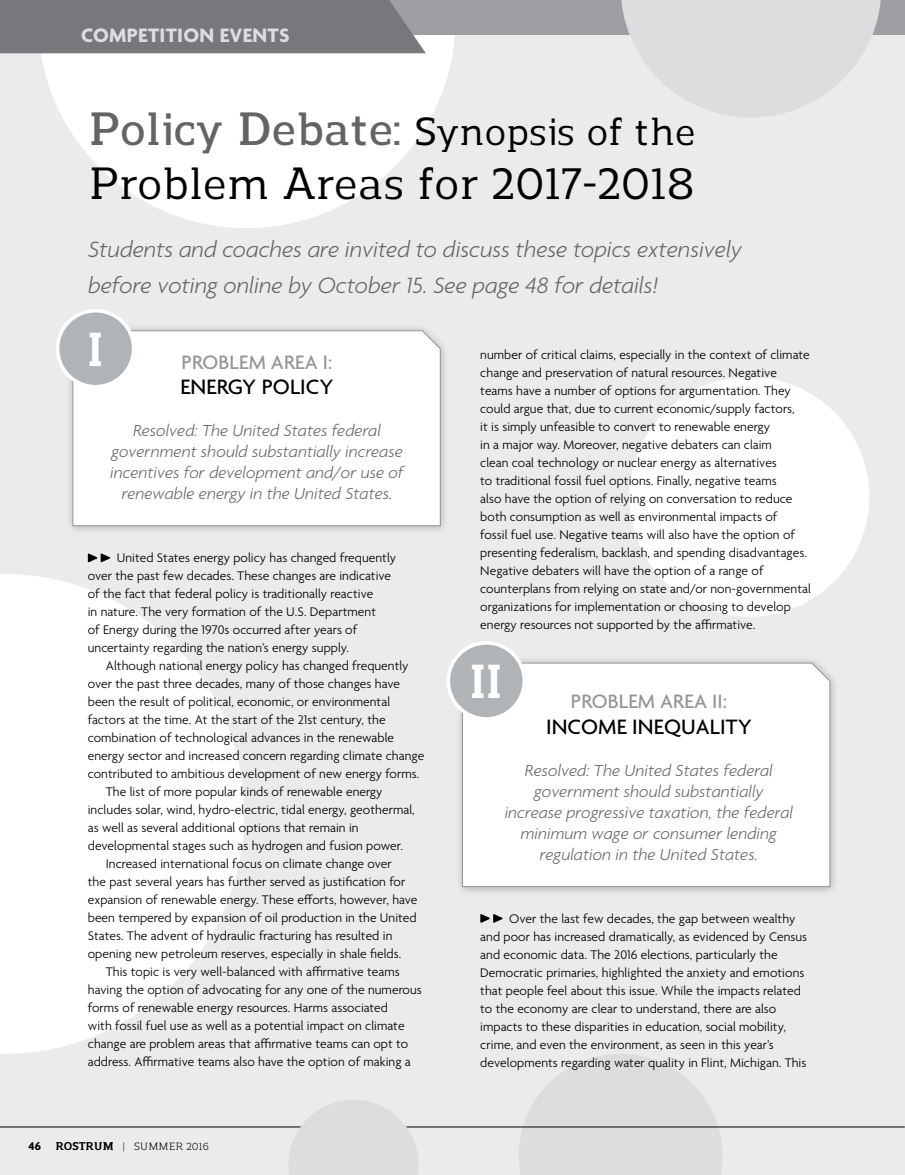
<style>
.page{position:relative;width:905px;height:1175px;background:#fff}
.page>*{position:absolute;margin:0;border:0;box-sizing:border-box;transform-origin:0 0}
.t1{font:700 47.55px "Regan Slab";color:#fff;scale:.91 1}
.t2{font:600 46.5px "Regan Slab";color:#636466}
.t3{font:500 45px "Regan Slab";color:#000}
.t4{font:italic 300 24px/36px "Agenda";color:#636466}
.t5{font:500 22.5px "Agenda";letter-spacing:.005em;color:#000}
.t6{font:500 21px "Agenda";letter-spacing:.005em;color:#939598}
.t7{font:700 21px "Agenda";letter-spacing:.015em;color:#dcddde}
.t8{font:italic 300 17.25px/21px "Agenda";letter-spacing:.005em;color:#636466;text-align:center}
.t9{font:300 13.5px/18px "Agenda";letter-spacing:.005em;color:#000}
.t10{font:10.5px "Regan Slab";color:#000}
.s1{font-weight:500;font-size:39px;color:#000}
.s2{font-family:"Agenda";font-weight:700;font-size:12px}
.s3{font-weight:700;font-size:11.25px}
</style>
<div class="page">
<div style="left:0;top:0;width:904px;height:1174px;background:#ebebec"></div>
<div style="left:455px;top:655px;width:383px;height:240px;background:#000;opacity:.25"></div>
<div style="left:462px;top:662px;width:368px;height:225px;background:#fff"></div>
<svg style="left:518px;top:1054px;width:204px;height:120px"></svg>
<div style="left:629px;top:377px;width:240px;height:239px;background:#fff;border-radius:50%"></div>
<div style="left:448px;top:643px;width:76px;height:76px;background:#b1b4b6;border-radius:50%"></div>
<div style="left:446px;top:641px;width:80px;height:79px;border:4px solid #fff;border-radius:50%"></div>
<svg style="left:480px;top:914px;width:23px;height:9px"></svg>
<div style="left:65px;top:323px;width:384px;height:212px;background:#000;opacity:.25"></div>
<div style="left:72px;top:330px;width:368px;height:196px;background:#fff"></div>
<div style="left:58px;top:311px;width:76px;height:76px;background:#b1b4b6;border-radius:50%"></div>
<div style="left:56px;top:309px;width:79px;height:79px;border:4px solid #fff;border-radius:50%"></div>
<svg style="left:38px;top:35px;width:417px;height:193px;fill:#fff"></svg>
<svg style="left:0;top:574px;width:244px;height:479px;fill:#fff"></svg>
<svg style="left:87px;top:553px;width:23px;height:10px"></svg>
<hr style="left:0;top:1126px;width:904px;height:1px;background:#000">
<div style="left:0;top:0;width:904px;height:35px;background:#9d9fa2"></div>
<div style="left:0;top:0;width:426px;height:53px;background:#77787b"></div>
<svg style="left:621px;top:0;width:260px;height:117px"></svg>
<svg style="left:288px;top:1100px;width:131px;height:74px"></svg>
<svg style="left:881px;top:1126px;width:23px;height:2px"></svg>
<h3 class="t7" style="left:81px;top:24px;width:210px">COMPETITION EVENTS</h3>
<h2 class="t2" style="left:88px;top:95px;width:609px">Policy Debate: <span class="s1">Synopsis of the</span></h2>
<h3 class="t3" style="left:88px;top:151px;width:608px">Problem Areas for 2017-2018</h3>
<h3 class="t4" style="left:88px;top:231px;width:655px">Students and coaches are invited to discuss these topics extensively before voting online by October 15. See page 48 for details!</h3>
<h1 class="t1" style="left:87px;top:314px;width:20px">I</h1>
<h3 class="t6" style="left:182px;top:350px;width:152px">PROBLEM AREA I:</h3>
<h3 class="t5" style="left:180px;top:375px;width:155px">ENERGY POLICY</h3>
<p class="t8" style="left:110px;top:420px;width:295px">Resolved: The United States federal government should substantially increase incentives for development and/or use of renewable energy in the United States.</p>
<p class="t9" style="left:88px;top:550px;width:310px;text-indent:29px">United States energy policy has changed frequently over the past few decades. These changes are indicative of the fact that federal policy is traditionally reactive<br>in nature. The very formation of the U.S. Department<br>of Energy during the 1970s occurred after years of uncertainty regarding the nation’s energy supply.</p>
<p class="t9" style="left:106px;top:658px;width:304px">Although national energy policy has changed frequently</p>
<p class="t9" style="left:88px;top:676px;width:314px">over the past three decades, many of those changes have</p>
<p class="t9" style="left:88px;top:693px;width:304px">been the result of political, economic, or environmental</p>
<p class="t9" style="left:88px;top:711px;width:299px">factors at the time. At the start of the 21st century, the</p>
<p class="t9" style="left:88px;top:729px;width:308px">combination of technological advances in the renewable</p>
<p class="t9" style="left:88px;top:747px;width:338px">energy sector and increased concern regarding climate change</p>
<p class="t9" style="left:88px;top:765px;width:333px">contributed to ambitious development of new energy forms.</p>
<p class="t9" style="left:106px;top:783px;width:278px">The list of more popular kinds of renewable energy</p>
<p class="t9" style="left:88px;top:801px;width:328px">includes solar, wind, hydro-electric, tidal energy, geothermal,</p>
<p class="t9" style="left:88px;top:819px;width:272px">as well as several additional options that remain in</p>
<p class="t9" style="left:88px;top:837px;width:317px">developmental stages such as hydrogen and fusion power.</p>
<p class="t9" style="left:106px;top:855px;width:287px">Increased international focus on climate change over</p>
<p class="t9" style="left:88px;top:873px;width:319px">the past several years has further served as justification for</p>
<p class="t9" style="left:88px;top:891px;width:331px">expansion of renewable energy. These efforts, however, have</p>
<p class="t9" style="left:88px;top:909px;width:330px">been tempered by expansion of oil production in the United</p>
<p class="t9" style="left:88px;top:927px;width:306px">States. The advent of hydraulic fracturing has resulted in</p>
<p class="t9" style="left:88px;top:945px;width:315px">opening new petroleum reserves, especially in shale fields.</p>
<p class="t9" style="left:106px;top:963px;width:295px">This topic is very well-balanced with affirmative teams</p>
<p class="t9" style="left:88px;top:981px;width:335px">having the option of advocating for any one of the numerous</p>
<p class="t9" style="left:88px;top:999px;width:302px">forms of renewable energy resources. Harms associated</p>
<p class="t9" style="left:88px;top:1017px;width:318px">with fossil fuel use as well as a potential impact on climate</p>
<p class="t9" style="left:88px;top:1035px;width:322px">change are problem areas that affirmative teams can opt to</p>
<p class="t9" style="left:88px;top:1053px;width:324px">address. Affirmative teams also have the option of making a</p>
<p class="t10" style="left:29px;top:1138px;width:182px"><span class="s2">46</span> <span class="s3">ROSTRUM</span> | SUMMER 2016</p>
<p class="t9" style="left:480px;top:346px;width:332px">number of critical claims, especially in the context of climate change and preservation of natural resources. Negative teams have a number of options for argumentation. They could argue that, due to current economic/supply factors,<br>it is simply unfeasible to convert to renewable energy<br>in a major way. Moreover, negative debaters can claim<br>clean coal technology or nuclear energy as alternatives<br>to traditional fossil fuel options. Finally, negative teams<br>also have the option of relying on conversation to reduce both consumption as well as environmental impacts of<br>fossil fuel use. Negative teams will also have the option of presenting federalism, backlash, and spending disadvantages.<br>Negative debaters will have the option of a range of counterplans from relying on state and/or non-governmental organizations for implementation or choosing to develop energy resources not supported by the affirmative.</p>
<h1 class="t1" style="left:469px;top:646px;width:38px">II</h1>
<h3 class="t6" style="left:571px;top:690px;width:157px">PROBLEM AREA II:</h3>
<h3 class="t5" style="left:546px;top:714px;width:207px">INCOME INEQUALITY</h3>
<p class="t8" style="left:504px;top:759px;width:290px">Resolved: The United States federal government should substantially increase progressive taxation, the federal minimum wage or consumer lending regulation in the United States.</p>
<p class="t9" style="left:480px;top:910px;width:328px;text-indent:29px">Over the last few decades, the gap between wealthy and poor has increased dramatically, as evidenced by Census and economic data. The 2016 elections, particularly the Democratic primaries, highlighted the anxiety and emotions that people feel about this issue. While the impacts related to the economy are clear to understand, there are also impacts to these disparities in education, social mobility, crime, and even the environment, as seen in this year’s developments regarding water quality in Flint, Michigan. This</p>
</div>
